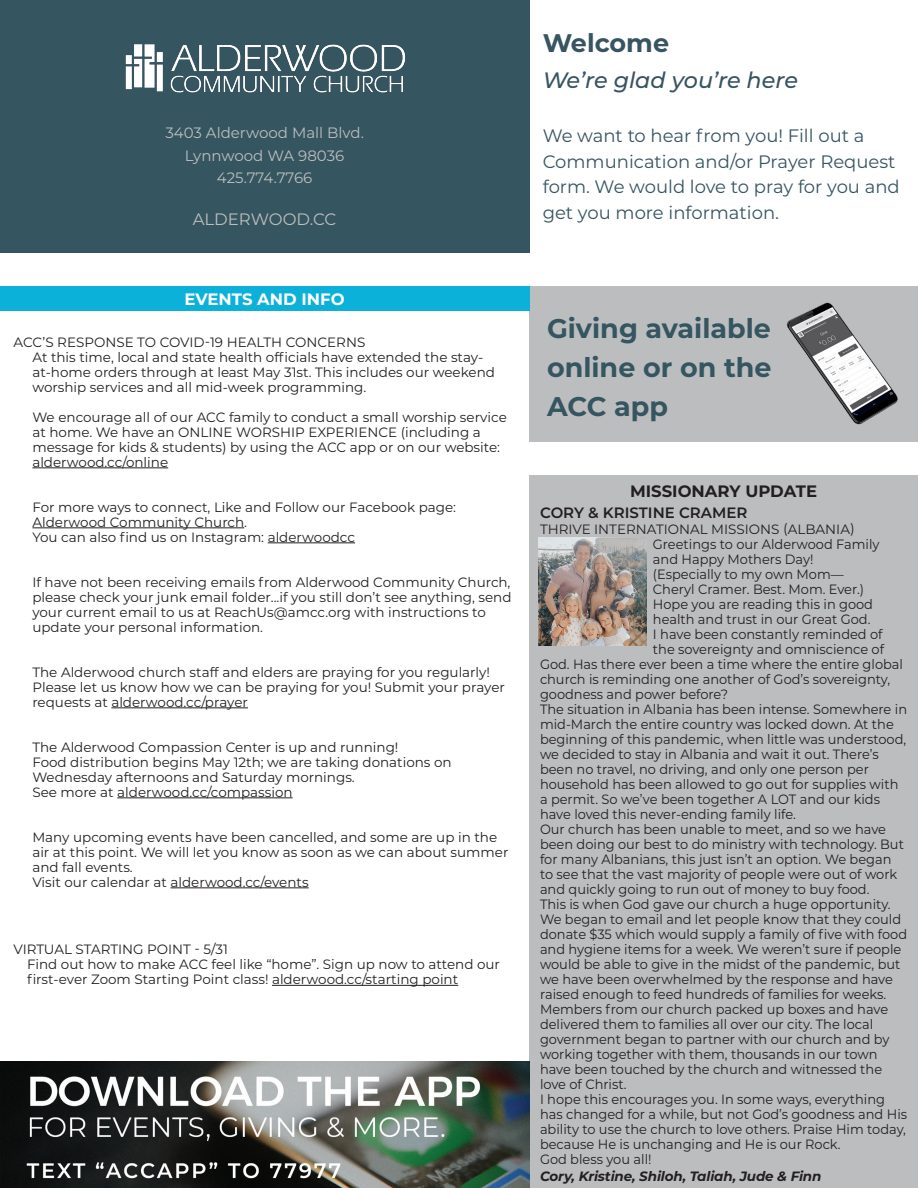
<style>
.page{position:relative;width:918px;height:1188px;background:#fff}
.page>*{position:absolute;margin:0;border:0;box-sizing:border-box;transform-origin:0 0}
.t1{font:700 27px/39px "Montserrat";color:#355560}
.t2{font:700 25.5px "Montserrat";color:#375461}
.t3{font:italic 500 22.35px "Montserrat";color:#375461}
.t4{font:18px/25.5px "Montserrat";color:#375461}
.t5{font:700 16.5px "Montserrat";color:#231f20}
.t6{font:700 16.5px "Montserrat";color:#fff}
.t7{font:16.5px "Montserrat";color:#bdbebe}
.t8{font:15px "Montserrat";color:#bdbebe}
.t9{font:600 15px "Montserrat";color:#231f20}
.t10{font:13.5px/15px "Montserrat";color:#231f20;scale:.96 1}
.t11{font:13.5px/15px "Montserrat";color:#231f20}
.t12{font:italic 700 13.5px "Montserrat";letter-spacing:-.01em;color:#231f20}
</style>
<div class="page">
<div style="left:529px;top:475px;width:389px;height:713px;background:#bcbdbf"></div>
<img style="left:538px;top:538px;width:108px;height:108px">
<div style="left:529px;top:286px;width:389px;height:155px;background:#bcbdbf"></div>
<img style="left:786px;top:302px;width:112px;height:123px">
<img style="left:0;top:1061px;width:529px;height:94px">
<img style="left:0;top:1155px;width:529px;height:33px">
<div style="left:0;top:0;width:529px;height:252px;background:#355560"></div>
<img style="left:125px;top:44px;width:281px;height:49px">
<hr style="left:32px;top:468px;width:136px;height:1px;background:#231f20">
<hr style="left:32px;top:528px;width:212px;height:1px;background:#231f20">
<hr style="left:268px;top:543px;width:87px;height:1px;background:#231f20">
<hr style="left:111px;top:708px;width:137px;height:1px;background:#231f20">
<hr style="left:117px;top:798px;width:176px;height:1px;background:#231f20">
<hr style="left:171px;top:888px;width:138px;height:1px;background:#231f20">
<hr style="left:272px;top:985px;width:186px;height:1px;background:#231f20">
<div style="left:0;top:286px;width:529px;height:24px;background:#0bb1d9"></div>
<p class="t8" style="left:165px;top:123px;width:200px">3403 Alderwood Mall Blvd.</p>
<p class="t8" style="left:185px;top:145px;width:161px">Lynnwood WA 98036</p>
<p class="t8" style="left:217px;top:168px;width:97px">425.774.7766</p>
<p class="t7" style="left:193px;top:208px;width:145px">ALDERWOOD.CC</p>
<p class="t6" style="left:185px;top:287px;width:162px">EVENTS AND INFO</p>
<p class="t11" style="left:14px;top:334px;width:353px">ACC’S RESPONSE TO COVID-19 HEALTH CONCERNS</p>
<p class="t11" style="left:32px;top:349px;width:464px">At this time, local and state health officials have extended the stay&shy;at-home orders through at least May 31st. This includes our weekend worship services and all mid-week programming.</p>
<p class="t11" style="left:32px;top:409px;width:476px">We encourage all of our ACC family to conduct a small worship service at home. We have an ONLINE WORSHIP EXPERIENCE (including a message for kids &amp; students) by using the ACC app or on our website: alderwood.cc/online</p>
<p class="t11" style="left:32px;top:499px;width:425px">For more ways to connect, Like and Follow our Facebook page:<br>Alderwood Community Church.</p>
<p class="t11" style="left:32px;top:529px;width:324px">You can also find us on Instagram: alderwoodcc</p>
<p class="t11" style="left:32px;top:574px;width:481px">If have not been receiving emails from Alderwood Community Church, please check your junk email folder...if you still don’t see anything, send your current email to us at ReachUs@amcc.org with instructions to update your personal information.</p>
<p class="t11" style="left:32px;top:664px;width:474px">The Alderwood church staff and elders are praying for you regularly!<br>Please let us know how we can be praying for you! Submit your prayer requests at alderwood.cc/prayer</p>
<p class="t11" style="left:32px;top:739px;width:368px">The Alderwood Compassion Center is up and running!</p>
<p class="t11" style="left:32px;top:754px;width:421px">Food distribution begins May 12th; we are taking donations on<br>Wednesday afternoons and Saturday mornings.</p>
<p class="t11" style="left:32px;top:784px;width:262px">See more at alderwood.cc/compassion</p>
<p class="t11" style="left:32px;top:829px;width:478px">Many upcoming events have been cancelled, and some are up in the air at this point. We will let you know as soon as we can about summer and fall events.</p>
<p class="t11" style="left:32px;top:874px;width:278px">Visit our calendar at alderwood.cc/events</p>
<p class="t11" style="left:14px;top:941px;width:216px">VIRTUAL STARTING POINT - 5/31</p>
<p class="t11" style="left:27px;top:956px;width:475px">Find out how to make ACC feel like “home”. Sign up now to attend our first-ever Zoom Starting Point class! alderwood.cc/starting point</p>
<p class="t2" style="left:543px;top:24px;width:128px">Welcome</p>
<p class="t3" style="left:543px;top:65px;width:257px">We’re glad you’re here</p>
<p class="t4" style="left:543px;top:123px;width:359px">We want to hear from you! Fill out a Communication and/or Prayer Request form. We would love to pray for you and get you more information.</p>
<p class="t1" style="left:547px;top:307px;width:225px">Giving available</p>
<p class="t1" style="left:547px;top:346px;width:226px">online or on the<br>ACC app</p>
<p class="t5" style="left:630px;top:479px;width:189px">MISSIONARY UPDATE</p>
<p class="t9" style="left:540px;top:502px;width:209px">CORY &amp; KRISTINE CRAMER</p>
<p class="t11" style="left:540px;top:521px;width:316px">THRIVE INTERNATIONAL MISSIONS (ALBANIA)</p>
<p class="t10" style="left:653px;top:536px;width:238px">Greetings to our Alderwood Family and Happy Mothers Day!</p>
<p class="t10" style="left:653px;top:566px;width:222px">(Especially to my own Mom—<br>Cheryl Cramer. Best. Mom. Ever.)</p>
<p class="t10" style="left:653px;top:596px;width:231px">Hope you are reading this in good</p>
<p class="t10" style="left:653px;top:611px;width:228px">health and trust in our Great God.</p>
<p class="t10" style="left:653px;top:626px;width:241px">I have been constantly reminded of</p>
<p class="t10" style="left:653px;top:641px;width:242px">the sovereignty and omniscience of</p>
<p class="t10" style="left:540px;top:656px;width:380px">God. Has there ever been a time where the entire global</p>
<p class="t10" style="left:540px;top:671px;width:366px">church is reminding one another of God’s sovereignty,</p>
<p class="t10" style="left:540px;top:686px;width:198px">goodness and power before?</p>
<p class="t10" style="left:540px;top:701px;width:384px">The situation in Albania has been intense. Somewhere in mid-March the entire country was locked down. At the beginning of this pandemic, when little was understood, we decided to stay in Albania and wait it out. There’s been no travel, no driving, and only one person per household has been allowed to go out for supplies with a permit. So we’ve been together A LOT and our kids have loved this never-ending family life.</p>
<p class="t10" style="left:540px;top:821px;width:381px">Our church has been unable to meet, and so we have been doing our best to do ministry with technology. But for many Albanians, this just isn’t an option. We began to see that the vast majority of people were out of work and quickly going to run out of money to buy food.</p>
<p class="t10" style="left:540px;top:896px;width:384px">This is when God gave our church a huge opportunity.<br>We began to email and let people know that they could donate $35 which would supply a family of five with food and hygiene items for a week. We weren’t sure if people would be able to give in the midst of the pandemic, but we have been overwhelmed by the response and have raised enough to feed hundreds of families for weeks.</p>
<p class="t10" style="left:540px;top:1001px;width:366px">Members from our church packed up boxes and have delivered them to families all over our city. The local government began to partner with our church and by working together with them, thousands in our town have been touched by the church and witnessed the love of Christ.</p>
<p class="t10" style="left:540px;top:1091px;width:384px">I hope this encourages you. In some ways, everything has changed for a while, but not God’s goodness and His ability to use the church to love others. Praise Him today, because He is unchanging and He is our Rock.</p>
<p class="t10" style="left:540px;top:1151px;width:118px">God bless you all!</p>
<p class="t12" style="left:540px;top:1166px;width:283px">Cory, Kristine, Shiloh, Taliah, Jude &amp; Finn</p>
</div>
